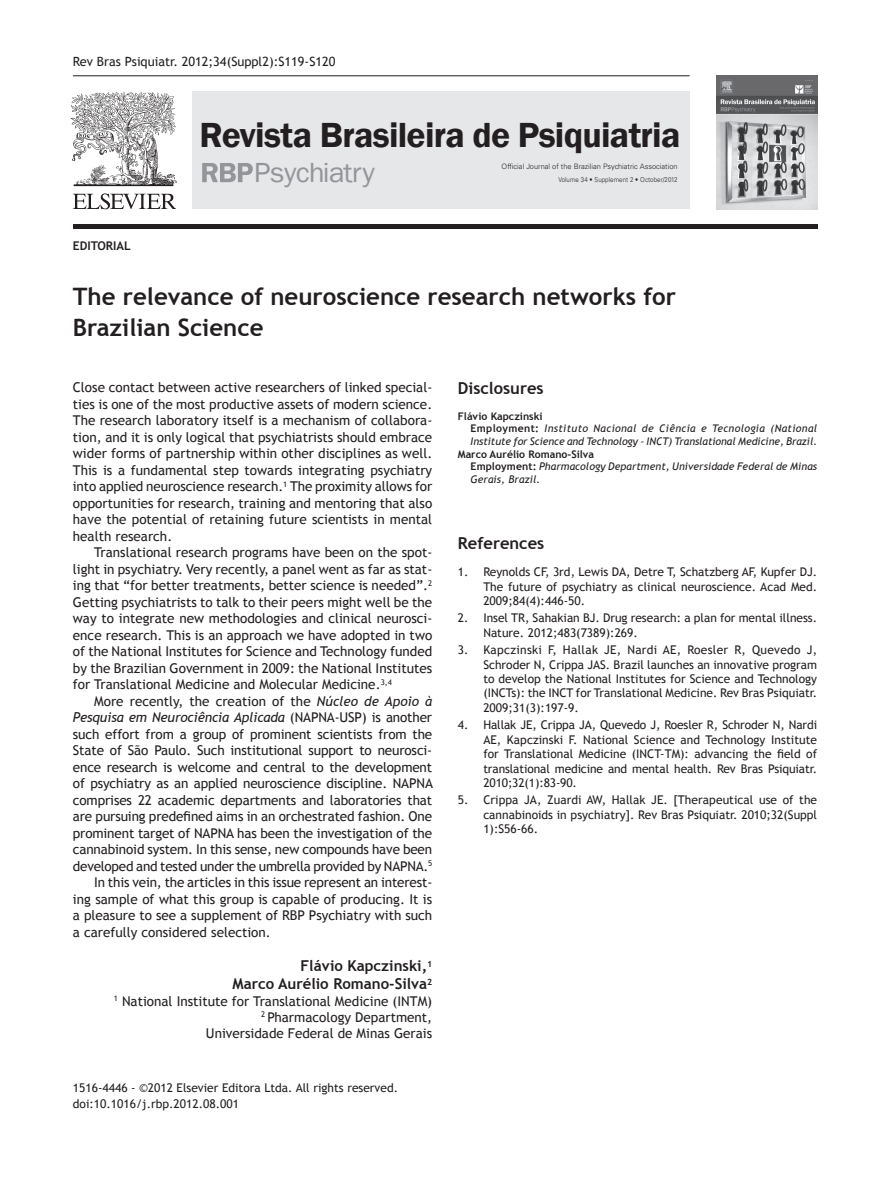
<style>
.page{position:relative;width:893px;height:1194px;background:#fff}
.page>*{position:absolute;margin:0;border:0;box-sizing:border-box;transform-origin:0 0}
.t1{font:600 35.85px "Franklin Gothic";letter-spacing:-.02em;color:#231f20}
.t2{font:28.35px "Franklin Gothic";letter-spacing:-.02em;color:#939598;scale:1.05 1}
.t3{font:700 24px/31.5px "Trebuchet MS";color:#231f20}
.t4{font:700 16.5px "Trebuchet MS";color:#231f20}
.t5{font:700 15px/18px "Trebuchet MS";color:#231f20;text-align:right}
.t6{font:13.5px/16.5px "Trebuchet MS";letter-spacing:-.01em;color:#231f20;text-align:justify}
.t7{font:italic 13.5px "Trebuchet MS";letter-spacing:-.01em;color:#231f20}
.t8{font:12.75px "Trebuchet MS";color:#231f20}
.t9{font:12px/14.4px "Trebuchet MS";color:#231f20;text-align:justify}
.t10{font:700 12px "Trebuchet MS";color:#231f20}
.t11{font:italic 10.5px/12.6px "Trebuchet MS";letter-spacing:.01em;color:#231f20}
.t12{font:300 7.35px "Univers LT Std";color:#231f20}
.t13{font:300 6.9px "Univers LT Std";letter-spacing:.01em;color:#231f20;scale:.9 1}
.s1{font-style:italic}
.s2{font-style:normal}
.s3{font-weight:700;font-style:normal}
</style>
<div class="page">
<hr style="left:73px;top:75px;width:616px;height:1px;background:#231f20">
<hr style="left:73px;top:224px;width:744px;height:4px;background:#231f20">
<svg style="left:71px;top:92px;width:106px;height:117px"></svg>
<img style="left:717px;top:75px;width:100px;height:134px">
<div style="left:192px;top:92px;width:497px;height:117px;background:#e6e7e9"></div>
<svg style="left:202px;top:163px;width:51px;height:19px"></svg>
<p class="t8" style="left:73px;top:54px;width:264px">Rev Bras Psiquiatr. 2012;34(Suppl2):S119-S120</p>
<h1 class="t1" style="left:199px;top:112px;width:482px">Revista Brasileira de Psiquiatria</h1>
<p class="t10" style="left:73px;top:238px;width:59px">EDITORIAL</p>
<h2 class="t2" style="left:254px;top:155px;width:117px">Psychiatry</h2>
<p class="t12" style="left:501px;top:161px;width:178px">Official Journal of the Brazilian Psychiatric Association</p>
<p class="t13" style="left:558px;top:175px;width:134px">Volume 34 • Supplement 2 • October/2012</p>
<h3 class="t3" style="left:73px;top:280px;width:605px">The relevance of neuroscience research networks for<br>Brazilian Science</h3>
<p class="t6" style="left:73px;top:379px;width:361px">Close contact between active researchers of linked special&shy;ties is one of the most productive assets of modern science.<br>The research laboratory itself is a mechanism of collabora&shy;tion, and it is only logical that psychiatrists should embrace wider forms of partnership within other disciplines as well.<br>This is a fundamental step towards integrating psychiatry into applied neuroscience research.<sup>1</sup> The proximity allows for opportunities for research, training and mentoring that also have the potential of retaining future scientists in mental health research.</p>
<p class="t6" style="left:73px;top:544px;width:361px;text-indent:21px">Translational research programs have been on the spot&shy;light in psychiatry. Very recently, a panel went as far as stat&shy;ing that “for better treatments, better science is needed”.<sup>2<br></sup>Getting psychiatrists to talk to their peers might well be the way to integrate new methodologies and clinical neurosci&shy;ence research. This is an approach we have adopted in two of the National Institutes for Science and Technology funded by the Brazilian Government in 2009: the National Institutes for Translational Medicine and Molecular Medicine.<sup>3,4</sup></p>
<p class="t6" style="left:94px;top:693px;width:340px">More recently, the creation of the <span class="s1">Núcleo de Apoio à</span></p>
<p class="t7" style="left:73px;top:709px;width:361px">Pesquisa em Neurociência Aplicada <span class="s2">(NAPNA-USP) is another</span></p>
<p class="t6" style="left:73px;top:726px;width:361px">such effort from a group of prominent scientists from the</p>
<p class="t6" style="left:73px;top:742px;width:361px">State of São Paulo. Such institutional support to neurosci-</p>
<p class="t6" style="left:73px;top:759px;width:361px">ence research is welcome and central to the development</p>
<p class="t6" style="left:73px;top:775px;width:361px">of psychiatry as an applied neuroscience discipline. NAPNA</p>
<p class="t6" style="left:73px;top:792px;width:361px">comprises 22 academic departments and laboratories that</p>
<p class="t6" style="left:73px;top:808px;width:361px">are pursuing predefined aims in an orchestrated fashion. One</p>
<p class="t6" style="left:73px;top:825px;width:361px">prominent target of NAPNA has been the investigation of the</p>
<p class="t6" style="left:73px;top:841px;width:361px">cannabinoid system. In this sense, new compounds have been</p>
<p class="t6" style="left:73px;top:858px;width:361px">developed and tested under the umbrella provided by NAPNA.<sup>5</sup></p>
<p class="t6" style="left:94px;top:874px;width:340px">In this vein, the articles in this issue represent an interest-</p>
<p class="t6" style="left:73px;top:891px;width:361px">ing sample of what this group is capable of producing. It is</p>
<p class="t6" style="left:73px;top:907px;width:361px">a pleasure to see a supplement of RBP Psychiatry with such</p>
<p class="t6" style="left:73px;top:924px;width:199px">a carefully considered selection.</p>
<p class="t5" style="left:233px;top:957px;width:201px">Flávio Kapczinski,<sup>1<br></sup>Marco Aurélio Romano-Silva<sup>2</sup></p>
<p class="t6" style="left:114px;top:992px;width:320px;text-align:right"><sup>1</sup> National Institute for Translational Medicine (INTM)<br><sup>2</sup> Pharmacology Department,<br>Universidade Federal de Minas Gerais</p>
<p class="t9" style="left:73px;top:1079px;width:327px;line-height:16.5px">1516-4446 - ©2012 Elsevier Editora Ltda. All rights reserved. doi:10.1016/j.rbp.2012.08.001</p>
<p class="t4" style="left:458px;top:378px;width:87px">Disclosures</p>
<p class="t11" style="left:470px;top:410px;width:348px;text-indent:-13px"><span class="s3">Flávio Kapczinski<br>Employment:</span> Instituto Nacional de Ciência e Tecnologia (National<br>Institute for Science and Technology - INCT) Translational Medicine, Brazil.</p>
<p class="t11" style="left:470px;top:447px;width:348px;text-indent:-13px"><span class="s3">Marco Aurélio Romano-Silva<br>Employment:</span> Pharmacology Department, Universidade Federal de Minas<br>Gerais, Brazil.</p>
<p class="t4" style="left:458px;top:533px;width:88px">References</p>
<p class="t9" style="left:483px;top:565px;width:335px;text-indent:-26px">1. Reynolds CF, 3rd, Lewis DA, Detre T, Schatzberg AF, Kupfer DJ.<br>The future of psychiatry as clinical neuroscience. Acad Med.<br>2009;84(4):446-50.</p>
<p class="t9" style="left:483px;top:611px;width:335px;text-indent:-26px">2. Insel TR, Sahakian BJ. Drug research: a plan for mental illness.<br>Nature. 2012;483(7389):269.</p>
<p class="t9" style="left:483px;top:643px;width:335px;text-indent:-26px">3. Kapczinski F, Hallak JE, Nardi AE, Roesler R, Quevedo J, Schroder N, Crippa JAS. Brazil launches an innovative program to develop the National Institutes for Science and Technology (INCTs): the INCT for Translational Medicine. Rev Bras Psiquiatr.<br>2009;31(3):197-9.</p>
<p class="t9" style="left:483px;top:718px;width:335px;text-indent:-26px">4. Hallak JE, Crippa JA, Quevedo J, Roesler R, Schroder N, Nardi AE, Kapczinski F. National Science and Technology Institute for Translational Medicine (INCT-TM): advancing the field of translational medicine and mental health. Rev Bras Psiquiatr.<br>2010;32(1):83-90.</p>
<p class="t9" style="left:483px;top:793px;width:335px;text-indent:-26px">5. Crippa JA, Zuardi AW, Hallak JE. [Therapeutical use of the cannabinoids in psychiatry]. Rev Bras Psiquiatr. 2010;32(Suppl 1):S56-66.</p>
</div>
